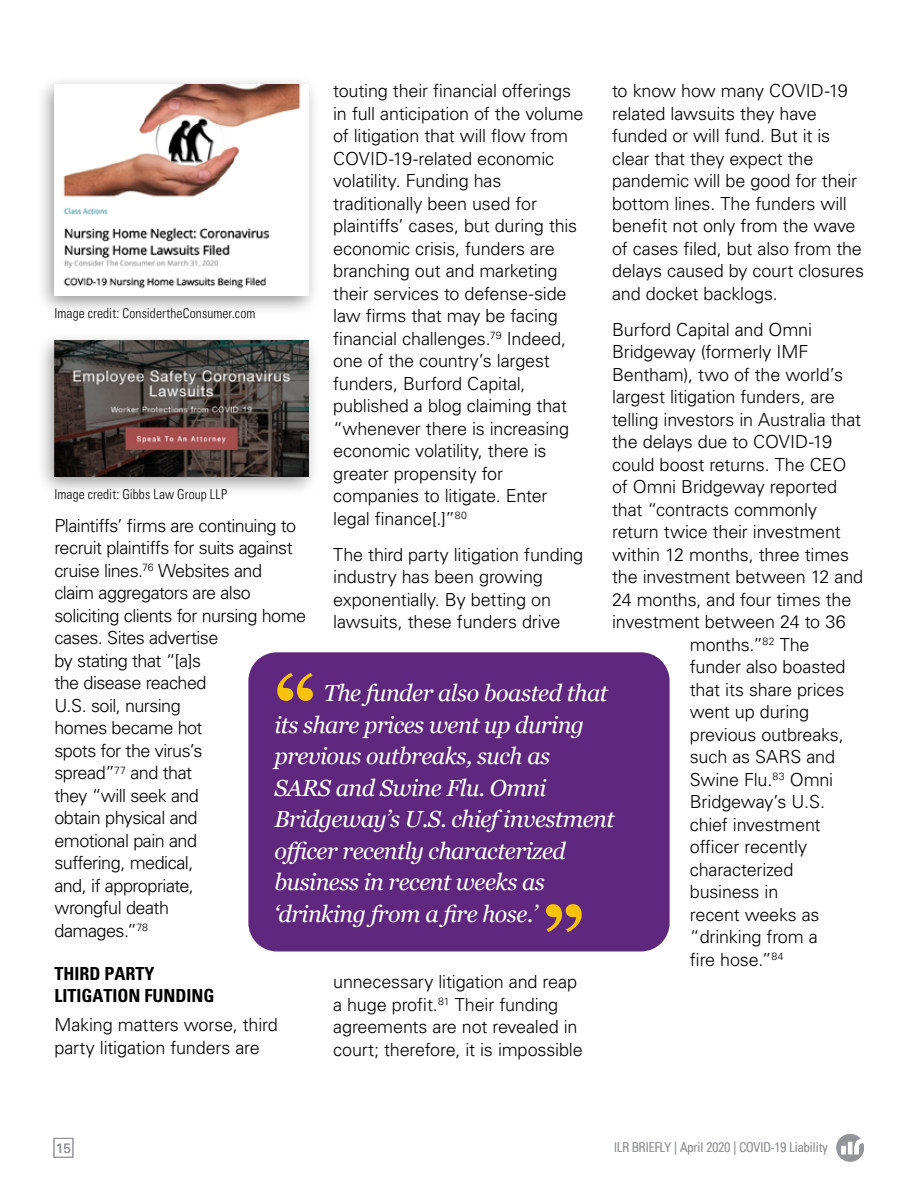
<style>
.page{position:relative;width:918px;height:1188px;background:#fff}
.page>*{position:absolute;margin:0;border:0;box-sizing:border-box;transform-origin:0 0}
.t1{font:700 81.75px "Georgia";color:#f9c20a}
.t2{font:italic 23.25px/31.5px "Georgia";letter-spacing:-.02em;color:#fff}
.t3{font:300 18px/22.5px "Univers LT Pro 45";letter-spacing:-.01em;color:#000}
.t4{font:300 18px/22.5px "Univers LT Pro 45";letter-spacing:-.03em;color:#000}
.t5{font:700 condensed 18px/22.5px "Univers LT Pro";color:#000}
.t6{font:300 condensed 13.5px "Univers LT Pro";letter-spacing:.01em;color:#000}
.t7{font:300 condensed 13.5px "Univers LT Pro";color:#939598}
.t8{font:13.5px "Univers LT Pro 55 Roman";color:#939598}
</style>
<div class="page">
<div style="left:36px;top:75px;width:284px;height:242px;background:#000;opacity:.4"></div>
<img style="left:55px;top:84px;width:253px;height:212px">
<div style="left:36px;top:331px;width:284px;height:167px;background:#000;opacity:.4"></div>
<img style="left:55px;top:341px;width:253px;height:135px">
<svg style="left:836px;top:1134px;width:28px;height:28px"></svg>
<div style="left:54px;top:1138px;width:19px;height:20px;border:1px solid #939598"></div>
<div style="left:248px;top:652px;width:422px;height:299px;background:#5f277e;border-radius:29px"></div>
<p class="t3" style="left:612px;top:79px;width:253px">to know how many COVID-19 related lawsuits they have funded or will fund. But it is clear that they expect the pandemic will be good for their bottom lines. The funders will benefit not only from the wave of cases filed, but also from the delays caused by court closures and docket backlogs.</p>
<p class="t3" style="left:612px;top:318px;width:201px">Burford Capital and Omni</p>
<p class="t3" style="left:612px;top:340px;width:198px">Bridgeway (formerly IMF</p>
<p class="t3" style="left:612px;top:363px;width:232px">Bentham), two of the world’s</p>
<p class="t3" style="left:612px;top:385px;width:224px">largest litigation funders, are</p>
<p class="t3" style="left:612px;top:408px;width:251px">telling investors in Australia that</p>
<p class="t3" style="left:612px;top:430px;width:221px">the delays due to COVID-19</p>
<p class="t3" style="left:612px;top:453px;width:236px">could boost returns. The CEO</p>
<p class="t3" style="left:612px;top:475px;width:227px">of Omni Bridgeway reported</p>
<p class="t3" style="left:612px;top:498px;width:207px">that “contracts commonly</p>
<p class="t3" style="left:612px;top:520px;width:230px">return twice their investment</p>
<p class="t3" style="left:612px;top:543px;width:238px">within 12 months, three times</p>
<p class="t3" style="left:612px;top:565px;width:253px">the investment between 12 and</p>
<p class="t3" style="left:612px;top:588px;width:241px">24 months, and four times the</p>
<p class="t3" style="left:612px;top:610px;width:235px">investment between 24 to 36</p>
<p class="t3" style="left:690px;top:633px;width:121px">months.”<sup>82</sup> The</p>
<p class="t3" style="left:690px;top:655px;width:157px">funder also boasted</p>
<p class="t3" style="left:690px;top:678px;width:156px">that its share prices</p>
<p class="t3" style="left:690px;top:700px;width:121px">went up during</p>
<p class="t3" style="left:690px;top:723px;width:155px">previous outbreaks,</p>
<p class="t3" style="left:690px;top:745px;width:147px">such as SARS and</p>
<p class="t3" style="left:690px;top:768px;width:145px">Swine Flu.<sup>83</sup> Omni</p>
<p class="t3" style="left:690px;top:790px;width:137px">Bridgeway’s U.S.</p>
<p class="t3" style="left:690px;top:813px;width:132px">chief investment</p>
<p class="t3" style="left:690px;top:835px;width:119px">officer recently</p>
<p class="t3" style="left:690px;top:858px;width:105px">characterized</p>
<p class="t3" style="left:690px;top:880px;width:90px">business in</p>
<p class="t3" style="left:690px;top:903px;width:131px">recent weeks as</p>
<p class="t3" style="left:690px;top:925px;width:129px">“drinking from a</p>
<p class="t3" style="left:690px;top:948px;width:95px">fire hose.”<sup>84</sup></p>
<p class="t3" style="left:333px;top:79px;width:252px">touting their financial offerings in full anticipation of the volume of litigation that will flow from<br>COVID-19-related economic volatility. Funding has traditionally been used for plaintiffs’ cases, but during this economic crisis, funders are branching out and marketing their services to defense-side law firms that may be facing financial challenges.<sup>79</sup> Indeed, one of the country’s largest funders, Burford Capital, published a blog claiming that “whenever there is increasing economic volatility, there is greater propensity for companies to litigate. Enter legal finance[.]”<sup>80</sup></p>
<p class="t3" style="left:333px;top:543px;width:252px">The third party litigation funding industry has been growing exponentially. By betting on lawsuits, these funders drive</p>
<p class="t6" style="left:54px;top:304px;width:203px">Image credit: ConsidertheConsumer.com</p>
<p class="t6" style="left:54px;top:485px;width:174px">Image credit: Gibbs Law Group LLP</p>
<p class="t4" style="left:54px;top:514px;width:253px">Plaintiffs’ firms are continuing to recruit plaintiffs for suits against cruise lines.<sup>76</sup> Websites and claim aggregators are also soliciting clients for nursing home cases. Sites advertise<br>by stating that “[a]s<br>the disease reached<br>U.S. soil, nursing<br>homes became hot<br>spots for the virus’s<br>spread”<sup>77</sup> and that<br>they “will seek and<br>obtain physical and<br>emotional pain and<br>suffering, medical,<br>and, if appropriate,<br>wrongful death<br>damages.”<sup>78</sup></p>
<p class="t5" style="left:54px;top:962px;width:162px">THIRD PARTY<br>LITIGATION FUNDING</p>
<p class="t3" style="left:54px;top:1013px;width:225px">Making matters worse, third party litigation funders are</p>
<h1 class="t1" style="left:274px;top:644px;width:44px">“</h1>
<p class="t2" style="left:274px;top:676px;width:342px;text-indent:49px">The funder also boasted that its share prices went up during previous outbreaks, such as<br>SARS and Swine Flu. Omni<br>Bridgeway’s U.S. chief investment officer recently characterized business in recent weeks as ‘drinking from a fire hose.’</p>
<h1 class="t1" style="left:542px;top:875px;width:44px">”</h1>
<p class="t3" style="left:333px;top:970px;width:251px">unnecessary litigation and reap a huge profit.<sup>81</sup> Their funding agreements are not revealed in court; therefore, it is impossible</p>
<p class="t8" style="left:56px;top:1138px;width:16px">15</p>
<p class="t7" style="left:614px;top:1138px;width:215px">ILR BRIEFLY | April 2020 | COVID-19 Liability</p>
</div>
